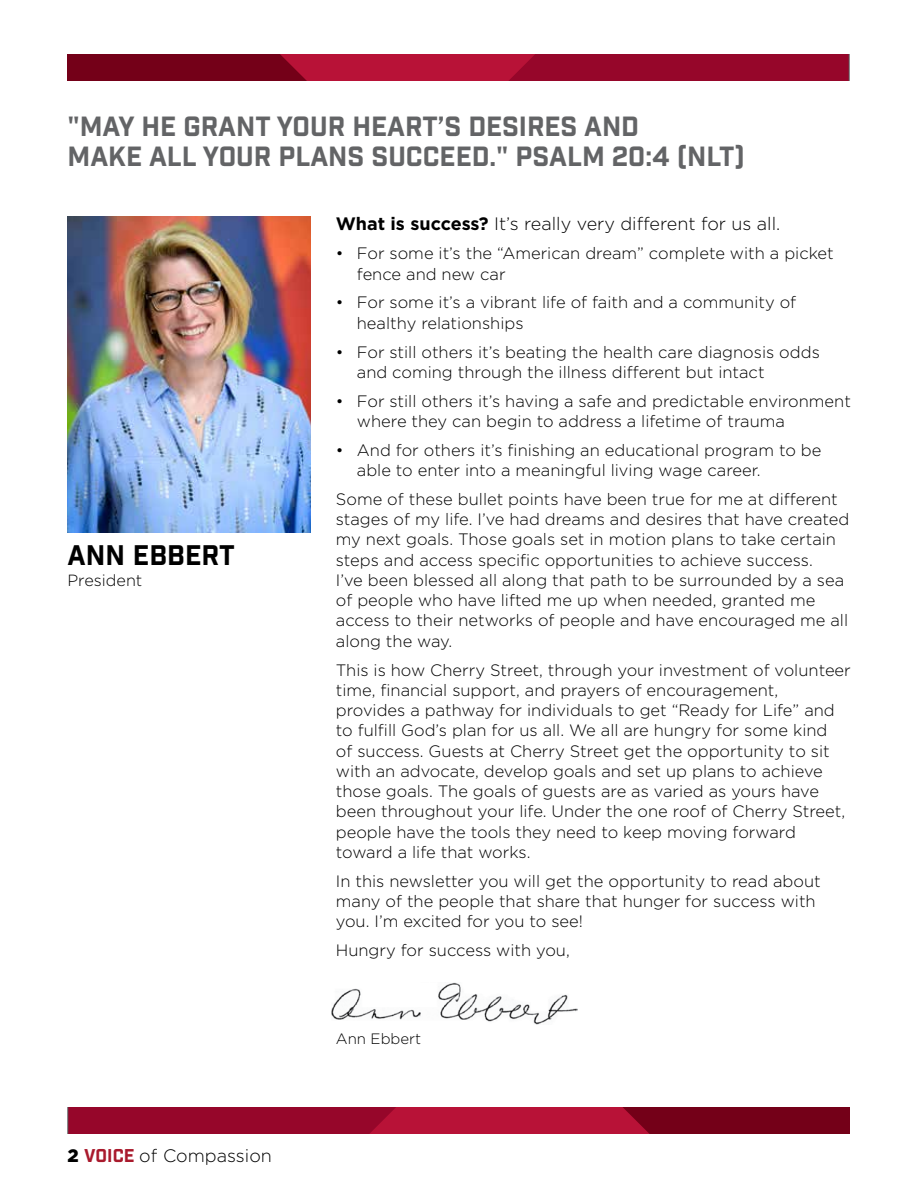
<style>
.page{position:relative;width:918px;height:1188px;background:#fff}
.page>*{position:absolute;margin:0;border:0;box-sizing:border-box;transform-origin:0 0}
.t1{font:27.45px "Industry Inc Base";color:#000}
.t2{font:27px/30px "Industry Inc Base";color:#636466}
.t3{font:300 18px "Gotham";color:#000}
.t4{font:300 16.5px/20.2px "Gotham";color:#000}
.t5{font:300 16.2px "Gotham";color:#000}
.t6{font:300 15px "Gotham";color:#000}
.s1{font-weight:900}
.s2{font-family:"Industry Inc Base";font-weight:400;color:#a91a2d}
.s3{font-weight:700}
</style>
<div class="page">
<svg style="left:68px;top:1107px;width:781px;height:27px;background:#970829"></svg>
<svg style="left:68px;top:54px;width:781px;height:27px;background:#960728"></svg>
<img style="left:332px;top:982px;width:245px;height:43px">
<img style="left:68px;top:216px;width:243px;height:317px">
<h2 class="t2" style="left:68px;top:113px;width:679px">"MAY HE GRANT YOUR HEART’S DESIRES AND<br>MAKE ALL YOUR PLANS SUCCEED." PSALM 20:4 (NLT)</h2>
<h1 class="t1" style="left:68px;top:539px;width:169px">ANN EBBERT</h1>
<p class="t5" style="left:68px;top:570px;width:76px">President</p>
<p class="t3" style="left:68px;top:1145px;width:206px"><span class="s1">2</span> <span class="s2">VOICE</span> of Compassion</p>
<p class="t3" style="left:336px;top:213px;width:446px"><span class="s3">What is success?</span> It’s really very different for us all.</p>
<p class="t4" style="left:357px;top:243px;width:478px;text-indent:-21px">• For some it’s the “American dream” complete with a picket fence and new car</p>
<p class="t4" style="left:357px;top:292px;width:441px;text-indent:-21px">• For some it’s a vibrant life of faith and a community of healthy relationships</p>
<p class="t4" style="left:357px;top:341px;width:464px;text-indent:-21px">• For still others it’s beating the health care diagnosis odds and coming through the illness different but intact</p>
<p class="t4" style="left:357px;top:390px;width:496px;text-indent:-21px">• For still others it’s having a safe and predictable environment where they can begin to address a lifetime of trauma</p>
<p class="t4" style="left:357px;top:439px;width:466px;text-indent:-21px">• And for others it’s finishing an educational program to be able to enter into a meaningful living wage career.</p>
<p class="t4" style="left:336px;top:489px;width:515px">Some of these bullet points have been true for me at different stages of my life. I’ve had dreams and desires that have created my next goals. Those goals set in motion plans to take certain steps and access specific opportunities to achieve success.<br>I’ve been blessed all along that path to be surrounded by a sea of people who have lifted me up when needed, granted me access to their networks of people and have encouraged me all along the way.</p>
<p class="t4" style="left:336px;top:659px;width:517px">This is how Cherry Street, through your investment of volunteer time, financial support, and prayers of encouragement, provides a pathway for individuals to get “Ready for Life” and to fulfill God’s plan for us all. We all are hungry for some kind<br>of success. Guests at Cherry Street get the opportunity to sit with an advocate, develop goals and set up plans to achieve those goals. The goals of guests are as varied as yours have been throughout your life. Under the one roof of Cherry Street, people have the tools they need to keep moving forward toward a life that works.</p>
<p class="t4" style="left:336px;top:870px;width:486px">In this newsletter you will get the opportunity to read about many of the people that share that hunger for success with you. I’m excited for you to see!</p>
<p class="t4" style="left:336px;top:940px;width:235px">Hungry for success with you,</p>
<p class="t6" style="left:336px;top:1029px;width:87px">Ann Ebbert</p>
</div>
